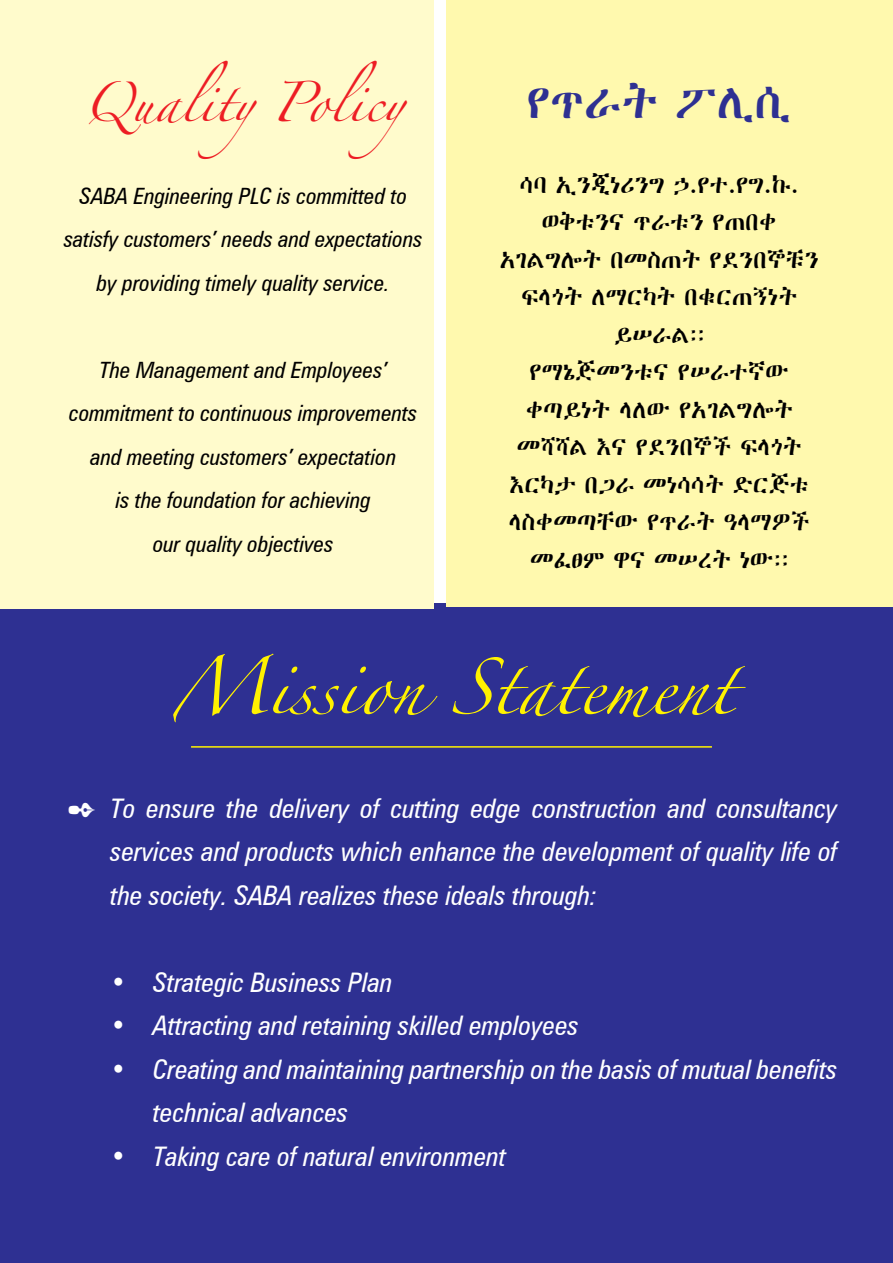
<style>
.page{position:relative;width:893px;height:1263px;background:#fff}
.page>*{position:absolute;margin:0;border:0;box-sizing:border-box;transform-origin:0 0}
.t1{font:51px "Zapfino";color:#fff200}
.t2{font:45px "Geez New A";color:#2e3092}
.t3{font:36px "Zapfino";color:#ed1d24}
.t4{font:italic condensed 27px/43.5px "Zurich BT";color:#fff;text-align:justify}
.t5{font:23.25px/37.5px "Geez New A";color:#000;text-align:center}
.t6{font:italic condensed 22.5px/43.5px "Zurich BT";color:#000;text-align:center}
</style>
<div class="page">
<div style="left:0;top:604px;width:893px;height:659px;background:#2e3092"></div>
<div style="left:446px;top:0;width:447px;height:607px;background:#fff9ae"></div>
<div style="left:0;top:0;width:434px;height:608px;background:#fffbcc"></div>
<hr style="left:191px;top:746px;width:521px;height:2px;background:#fff200">
<h3 class="t3" style="left:83px;top:88px;width:361px">QualityPolicy</h3>
<p class="t6" style="left:64px;top:174px;width:360px">SABA Engineering PLC is committed to satisfy customers’ needs and expectations by providing timely quality service.</p>
<p class="t6" style="left:69px;top:348px;width:350px">The Management and Employees’ commitment to continuous improvements and meeting customers’ expectation<br>is the foundation for achieving<br>our quality objectives</p>
<h2 class="t2" style="left:527px;top:78px;width:267px">ΠŸ^| ˙H&amp;C&amp;</h2>
<p class="t5" style="left:500px;top:166px;width:321px">DW Ô&amp;ÈÃÄ]È” Ü.ΠZ.Π”.Û#. ®OZ%ÈÇ Ÿ^Z%È Π÷VM<br>Ô…J”–| VOE÷| Π¿ÈVÏÄ%È<br>II‘| HR`Ü| VM%`÷ÎÄ|<br>ÆW^J""<br>ΠRÉŒOÈZ%Ç ΠW^ZÌ´<br>M◊ÆÄ| IH´ ΠÔ…J”–|<br>OIIJ ÕÇ Π¿ÈVÏÇ II‘|<br>Õ`Ü{ V“^ OÄDD| ≈`ŒZ%<br>IEMO◊Ä´ ΠŸ^| ÆIR¨Ç<br>OÔÎT ™Ç OW[| Ä´""</p>
<h1 class="t1" style="left:172px;top:666px;width:564px">Mission Statement</h1>
<p class="t4" style="left:111px;top:786px;width:729px">To ensure the delivery of cutting edge construction and consultancy services and products which enhance the development of quality life of the society. SABA realizes these ideals through:</p>
<p class="t4" style="left:111px;top:960px;width:284px">• Strategic Business Plan</p>
<p class="t4" style="left:111px;top:1004px;width:470px">• Attracting and retaining skilled employees</p>
<p class="t4" style="left:153px;top:1047px;width:686px;text-indent:-43px">• Creating and maintaining partnership on the basis of mutual benefits technical advances</p>
<p class="t4" style="left:111px;top:1134px;width:397px">• Taking care of natural environment</p>
</div>
